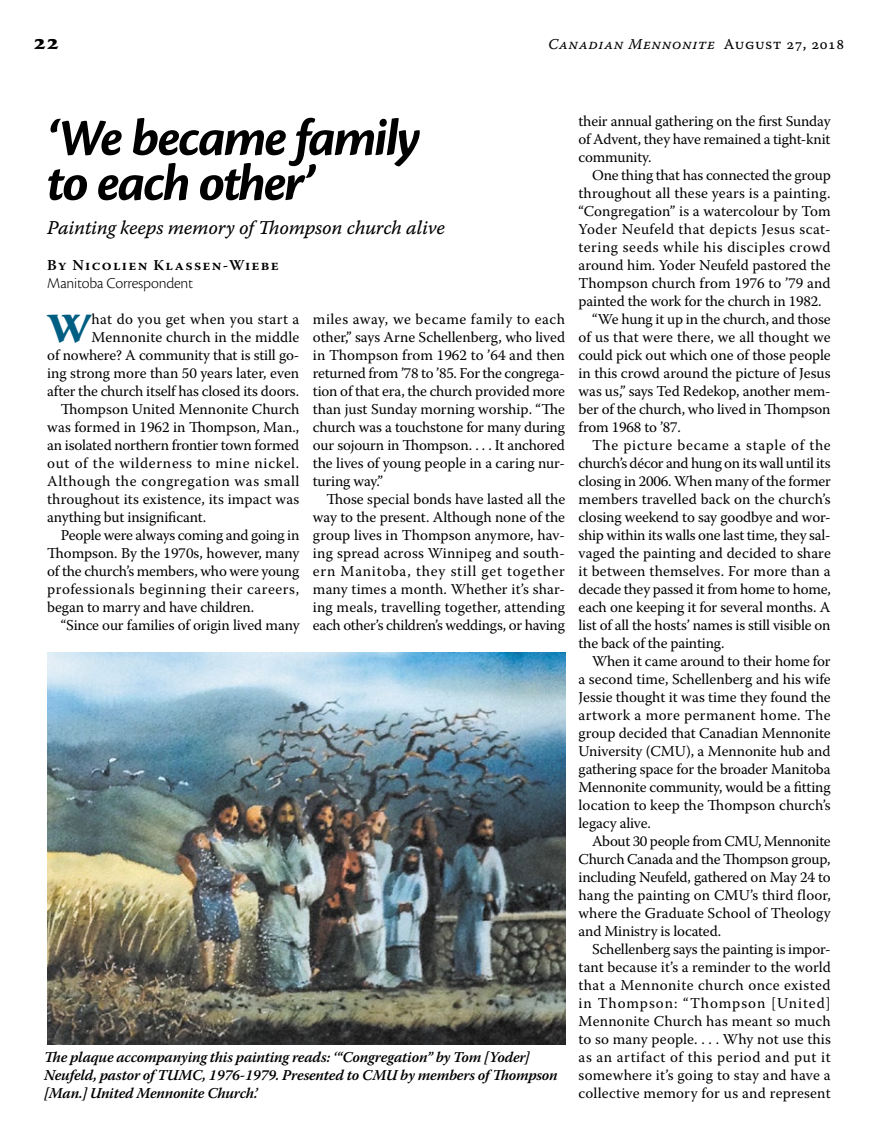
<style>
.page{position:relative;width:878px;height:1148px;background:#fff}
.page>*{position:absolute;margin:0;border:0;box-sizing:border-box;transform-origin:0 0}
.t1{font:italic 700 54px/45px "Cronos Pro";letter-spacing:-.04em;color:#000}
.t2{font:700 40.65px "Sava Pro";color:#005e83}
.t3{font:700 21px "Sava Pro";color:#000}
.t4{font:19.5px "Warnock Pro It Capt";letter-spacing:-.015em;color:#000}
.t5{font:300 15.75px "Cronos Pro";letter-spacing:-.01em;color:#000}
.t6{font:15px/18px "Warnock Pro";letter-spacing:-.005em;color:#000;text-align:justify}
.t7{font:italic 600 15px/18px "Warnock Pro";letter-spacing:-.015em;color:#000}
.t8{font:15px "Warnock Pro";letter-spacing:.015em;color:#000}
.t9{font:15px "Warnock Pro";letter-spacing:.03em;color:#000}
.t10{font:15px "Warnock Pro";letter-spacing:.035em;color:#000}
.t11{font:15px "Warnock Pro";letter-spacing:.045em;color:#000}
.t12{font:15px "Warnock Pro";letter-spacing:.025em;color:#000}
.t13{font:15px "Warnock Pro";letter-spacing:.04em;color:#000}
.t14{font:15px "Warnock Pro It Capt";letter-spacing:.035em;color:#000}
.t15{font:15px "Warnock Pro";letter-spacing:-.025em;color:#000}
.t16{font:15px "Warnock Pro";letter-spacing:.065em;color:#000}
.t17{font:600 15px "Warnock Pro";letter-spacing:.09em;color:#000}
.s1{font-family:"Warnock Pro Capt"}
</style>
<div class="page">
<img style="left:47px;top:652px;width:518px;height:392px">
<h3 class="t3" style="left:34px;top:28px;width:27px">22</h3>
<p class="t14" style="left:548px;top:35px;width:297px">Canadian Mennonite <span class="s1">August 27, 2018</span></p>
<h1 class="t1" style="left:47px;top:117px;width:375px">‘We became family to each other’</h1>
<h3 class="t4" style="left:47px;top:216px;width:399px">Painting keeps memory of Thompson church alive</h3>
<p class="t17" style="left:47px;top:256px;width:233px">By Nicolien Klassen-Wiebe</p>
<p class="t5" style="left:47px;top:274px;width:147px">Manitoba Correspondent</p>
<h2 class="t2" style="left:47px;top:301px;width:46px">W</h2>
<p class="t12" style="left:91px;top:310px;width:209px">hat do you get when you start a</p>
<p class="t6" style="left:313px;top:310px;width:254px">miles away, we became family to each other,” says Arne Schellenberg, who lived in Thompson from 1962 to ’64 and then returned from ’78 to ’85. For the congrega&shy;tion of that era, the church provided more than just Sunday morning worship. “The church was a touchstone for many during our sojourn in Thompson. . . . It anchored the lives of young people in a caring nur&shy;turing way.”</p>
<p class="t6" style="left:313px;top:490px;width:254px;text-indent:14px">Those special bonds have lasted all the way to the present. Although none of the group lives in Thompson anymore, hav&shy;ing spread across Winnipeg and south&shy;ern Manitoba, they still get together many times a month. Whether it’s shar&shy;ing meals, travelling together, attending each other’s children’s weddings, or having</p>
<p class="t6" style="left:91px;top:328px;width:209px">Mennonite church in the middle</p>
<p class="t6" style="left:47px;top:346px;width:253px">of nowhere? A community that is still go-</p>
<p class="t6" style="left:47px;top:364px;width:253px">ing strong more than 50 years later, even</p>
<p class="t6" style="left:47px;top:382px;width:253px">after the church itself has closed its doors.</p>
<p class="t6" style="left:61px;top:400px;width:240px">Thompson United Mennonite Church</p>
<p class="t6" style="left:47px;top:418px;width:253px">was formed in 1962 in Thompson, Man.,</p>
<p class="t6" style="left:47px;top:436px;width:253px">an isolated northern frontier town formed</p>
<p class="t11" style="left:47px;top:454px;width:253px">out of the wilderness to mine nickel.</p>
<p class="t13" style="left:47px;top:472px;width:254px">Although the congregation was small</p>
<p class="t6" style="left:47px;top:490px;width:254px">throughout its existence, its impact was</p>
<p class="t6" style="left:47px;top:508px;width:160px">anything but insignificant.</p>
<p class="t6" style="left:61px;top:526px;width:240px">People were always coming and going in</p>
<p class="t6" style="left:47px;top:544px;width:254px">Thompson. By the 1970s, however, many</p>
<p class="t6" style="left:47px;top:562px;width:253px">of the church’s members, who were young</p>
<p class="t10" style="left:47px;top:580px;width:253px">professionals beginning their careers,</p>
<p class="t6" style="left:47px;top:598px;width:208px">began to marry and have children.</p>
<p class="t6" style="left:61px;top:616px;width:240px">“Since our families of origin lived many</p>
<p class="t7" style="left:44px;top:1048px;width:515px">The plaque accompanying this painting reads: ‘“Congregation” by Tom [Yoder]<br>Neufeld, pastor of TUMC, 1976-1979. Presented to CMU by members of Thompson [Man.] United Mennonite Church.’</p>
<p class="t6" style="left:578px;top:112px;width:253px">their annual gathering on the first Sunday of Advent, they have remained a tight-knit community.</p>
<p class="t6" style="left:592px;top:166px;width:240px">One thing that has connected the group</p>
<p class="t6" style="left:578px;top:184px;width:253px">throughout all these years is a painting.</p>
<p class="t6" style="left:578px;top:202px;width:253px">“Congregation” is a watercolour by Tom</p>
<p class="t9" style="left:578px;top:220px;width:254px">Yoder Neufeld that depicts Jesus scat-</p>
<p class="t9" style="left:578px;top:238px;width:253px">tering seeds while his disciples crowd</p>
<p class="t6" style="left:578px;top:256px;width:253px">around him. Yoder Neufeld pastored the</p>
<p class="t6" style="left:578px;top:274px;width:253px">Thompson church from 1976 to ’79 and</p>
<p class="t6" style="left:578px;top:292px;width:244px">painted the work for the church in 1982.</p>
<p class="t6" style="left:592px;top:310px;width:240px">“We hung it up in the church, and those</p>
<p class="t8" style="left:578px;top:328px;width:253px">of us that were there, we all thought we</p>
<p class="t6" style="left:578px;top:346px;width:254px">could pick out which one of those people</p>
<p class="t6" style="left:578px;top:364px;width:253px">in this crowd around the picture of Jesus</p>
<p class="t6" style="left:578px;top:382px;width:253px">was us,” says Ted Redekop, another mem-</p>
<p class="t6" style="left:578px;top:400px;width:253px">ber of the church, who lived in Thompson</p>
<p class="t6" style="left:578px;top:418px;width:104px">from 1968 to ’87.</p>
<p class="t11" style="left:592px;top:436px;width:240px">The picture became a staple of the</p>
<p class="t6" style="left:578px;top:454px;width:253px">church’s décor and hung on its wall until its</p>
<p class="t6" style="left:578px;top:472px;width:254px">closing in 2006. When many of the former</p>
<p class="t6" style="left:578px;top:490px;width:253px">members travelled back on the church’s</p>
<p class="t6" style="left:578px;top:508px;width:253px">closing weekend to say goodbye and wor-</p>
<p class="t6" style="left:578px;top:526px;width:253px">ship within its walls one last time, they sal-</p>
<p class="t6" style="left:578px;top:544px;width:254px">vaged the painting and decided to share</p>
<p class="t8" style="left:578px;top:562px;width:253px">it between themselves. For more than a</p>
<p class="t6" style="left:578px;top:580px;width:254px">decade they passed it from home to home,</p>
<p class="t6" style="left:578px;top:598px;width:253px">each one keeping it for several months. A</p>
<p class="t6" style="left:578px;top:616px;width:253px">list of all the hosts’ names is still visible on</p>
<p class="t6" style="left:578px;top:634px;width:148px">the back of the painting.</p>
<p class="t6" style="left:592px;top:652px;width:240px">When it came around to their home for</p>
<p class="t6" style="left:578px;top:670px;width:254px">a second time, Schellenberg and his wife</p>
<p class="t6" style="left:578px;top:688px;width:254px">Jessie thought it was time they found the</p>
<p class="t12" style="left:578px;top:706px;width:254px">artwork a more permanent home. The</p>
<p class="t6" style="left:578px;top:724px;width:253px">group decided that Canadian Mennonite</p>
<p class="t6" style="left:578px;top:742px;width:253px">University (CMU), a Mennonite hub and</p>
<p class="t6" style="left:578px;top:760px;width:253px">gathering space for the broader Manitoba</p>
<p class="t6" style="left:578px;top:778px;width:253px">Mennonite community, would be a fitting</p>
<p class="t6" style="left:578px;top:796px;width:254px">location to keep the Thompson church’s</p>
<p class="t6" style="left:578px;top:814px;width:74px">legacy alive.</p>
<p class="t15" style="left:592px;top:832px;width:240px">About 30 people from CMU, Mennonite</p>
<p class="t6" style="left:578px;top:850px;width:253px">Church Canada and the Thompson group,</p>
<p class="t6" style="left:578px;top:868px;width:253px">including Neufeld, gathered on May 24 to</p>
<p class="t6" style="left:578px;top:886px;width:254px">hang the painting on CMU’s third floor,</p>
<p class="t6" style="left:578px;top:904px;width:253px">where the Graduate School of Theology</p>
<p class="t6" style="left:578px;top:922px;width:144px">and Ministry is located.</p>
<p class="t6" style="left:592px;top:940px;width:240px">Schellenberg says the painting is impor-</p>
<p class="t6" style="left:578px;top:958px;width:254px">tant because it’s a reminder to the world</p>
<p class="t9" style="left:578px;top:976px;width:253px">that a Mennonite church once existed</p>
<p class="t16" style="left:578px;top:994px;width:254px">in Thompson: “Thompson [United]</p>
<p class="t8" style="left:578px;top:1012px;width:253px">Mennonite Church has meant so much</p>
<p class="t6" style="left:578px;top:1030px;width:254px">to so many people. . . . Why not use this</p>
<p class="t10" style="left:578px;top:1048px;width:253px">as an artifact of this period and put it</p>
<p class="t8" style="left:578px;top:1066px;width:254px">somewhere it’s going to stay and have a</p>
<p class="t8" style="left:578px;top:1084px;width:253px">collective memory for us and represent</p>
</div>
